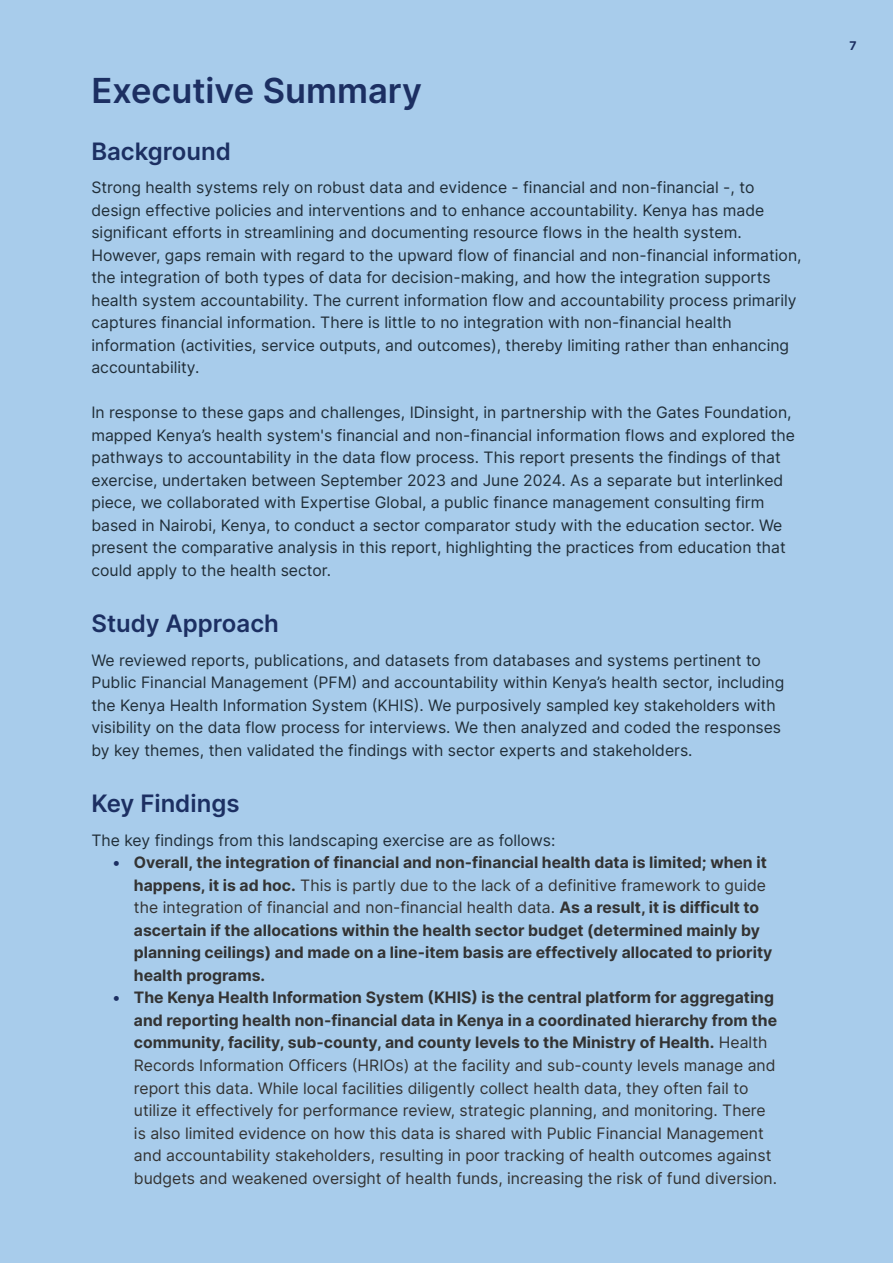
<style>
.page{position:relative;width:893px;height:1263px;background:#a8cceb}
.page>*{position:absolute;margin:0;border:0;box-sizing:border-box;transform-origin:0 0}
.t1{font:600 34.5px "Inter";color:#1c2f62}
.t2{font:600 24px "Inter";color:#1c2f62}
.t3{font:15.75px/22.5px "Inter";color:#212e38}
.t4{font:15.75px/22.5px "Inter";color:#333}
.t5{font:700 15.75px/22.5px "Inter";color:#333}
.t6{font:700 12px "Inter";color:#1c2f62}
.s1{color:#1c2f62}
.s2{font-weight:400}
.s3{font-weight:700;color:#1c2f62}
.s4{font-weight:700}
</style>
<div class="page">
<h1 class="t1" style="left:91px;top:66px;width:332px">Executive Summary</h1>
<h2 class="t2" style="left:91px;top:133px;width:141px">Background</h2>
<p class="t3" style="left:91px;top:176px;width:712px">Strong health systems rely on robust data and evidence - financial and non-financial -, to design effective policies and interventions and to enhance accountability. Kenya has made significant efforts in streamlining and documenting resource flows in the health system.<br>However, gaps remain with regard to the upward flow of financial and non-financial information, the integration of both types of data for decision-making, and how the integration supports health system accountability. The current information flow and accountability process primarily captures financial information. There is little to no integration with non-financial health information (activities, service outputs, and outcomes), thereby limiting rather than enhancing accountability.</p>
<p class="t3" style="left:91px;top:401px;width:705px">In response to these gaps and challenges, IDinsight, in partnership with the Gates Foundation, mapped Kenya’s health system's financial and non-financial information flows and explored the pathways to accountability in the data flow process. This report presents the findings of that exercise, undertaken between September 2023 and June 2024. As a separate but interlinked piece, we collaborated with Expertise Global, a public finance management consulting firm based in Nairobi, Kenya, to conduct a sector comparator study with the education sector. We present the comparative analysis in this report, highlighting the practices from education that could apply to the health sector.</p>
<h2 class="t2" style="left:91px;top:606px;width:189px">Study Approach</h2>
<p class="t3" style="left:91px;top:648px;width:694px">We reviewed reports, publications, and datasets from databases and systems pertinent to Public Financial Management (PFM) and accountability within Kenya’s health sector, including the Kenya Health Information System (KHIS). We purposively sampled key stakeholders with visibility on the data flow process for interviews. We then analyzed and coded the responses by key themes, then validated the findings with sector experts and stakeholders.</p>
<h2 class="t2" style="left:91px;top:786px;width:150px">Key Findings</h2>
<p class="t3" style="left:91px;top:828px;width:465px">The key findings from this landscaping exercise are as follows:</p>
<p class="t5" style="left:134px;top:851px;width:640px;text-indent:-21px"><span class="s1">•</span> Overall, the integration of financial and non-financial health data is limited; when it happens, it is ad hoc. <span class="s2">This is partly due to the lack of a definitive framework to guide the integration of financial and non-financial health data.</span> As a result, it is difficult to ascertain if the allocations within the health sector budget (determined mainly by planning ceilings) and made on a line-item basis are effectively allocated to priority health programs.</p>
<p class="t4" style="left:134px;top:986px;width:645px;text-indent:-21px"><span class="s3">•</span> <span class="s4">The Kenya Health Information System (KHIS) is the central platform for aggregating and reporting health non-financial data in Kenya in a coordinated hierarchy from the community, facility, sub-county, and county levels to the Ministry of Health.</span> Health Records Information Officers (HRIOs) at the facility and sub-county levels manage and report this data. While local facilities diligently collect health data, they often fail to utilize it effectively for performance review, strategic planning, and monitoring. There is also limited evidence on how this data is shared with Public Financial Management and accountability stakeholders, resulting in poor tracking of health outcomes against budgets and weakened oversight of health funds, increasing the risk of fund diversion.</p>
<p class="t6" style="left:849px;top:37px;width:9px">7</p>
</div>
